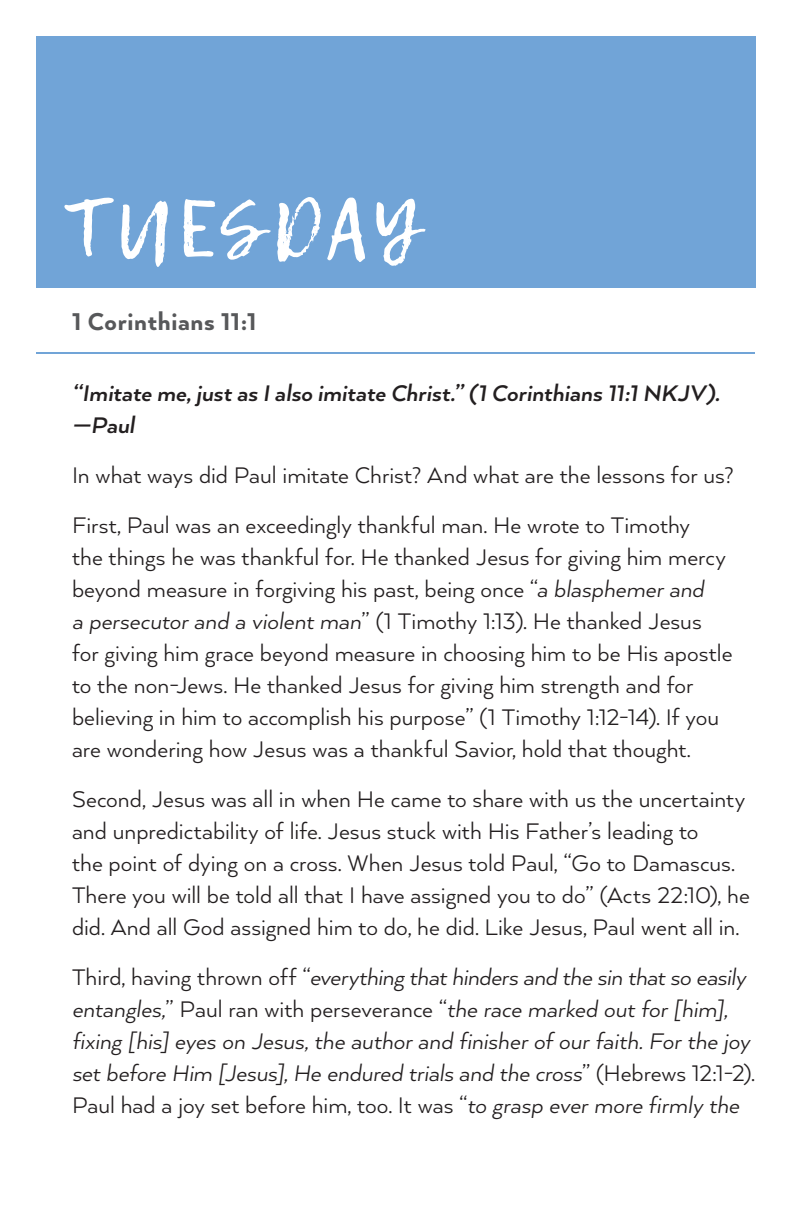
<style>
.page{position:relative;width:792px;height:1224px;background:#fff}
.page>*{position:absolute;margin:0;border:0;box-sizing:border-box;transform-origin:0 0}
.t1{font:80px "Lemon Tuesday";letter-spacing:.06em;color:#fff}
.t2{font:800 28px "Arquitecta";letter-spacing:.025em;color:#57585a}
.t3{font:26px/32px "Arquitecta";color:#231f20}
.t4{font:italic 26px/32px "Arquitecta";letter-spacing:-.005em;color:#231f20}
.t5{font:italic 700 26px/32px "Arquitecta";color:#231f20}
.s1{font-style:italic}
.s2{font-style:normal}
</style>
<div class="page">
<div style="left:36px;top:36px;width:720px;height:252px;background:#71a4d7"></div>
<hr style="left:36px;top:352px;width:719px;height:2px;background:#71a4d7">
<h1 class="t1" style="left:66px;top:182px;width:355px">TUESDAY</h1>
<p class="t2" style="left:72px;top:304px;width:186px">1 Corinthians 11:1</p>
<p class="t5" style="left:72px;top:376px;width:649px">“Imitate me, just as I also imitate Christ.” (1 Corinthians 11:1 NKJV). —Paul</p>
<p class="t3" style="left:72px;top:449px;width:663px;line-height:50px">In what ways did Paul imitate Christ? And what are the lessons for us?<br>First, Paul was an exceedingly thankful man. He wrote to Timothy</p>
<p class="t3" style="left:72px;top:540px;width:662px">the things he was thankful for. He thanked Jesus for giving him mercy beyond measure in forgiving his past, being once “<span class="s1">a blasphemer and<br>a persecutor and a violent man</span>” (1 Timothy 1:13). He thanked Jesus for giving him grace beyond measure in choosing him to be His apostle to the non-Jews. He thanked Jesus for giving him strength and for believing in him to accomplish his purpose” (1 Timothy 1:12-14). If you are wondering how Jesus was a thankful Savior, hold that thought.</p>
<p class="t3" style="left:72px;top:782px;width:679px">Second, Jesus was all in when He came to share with us the uncertainty and unpredictability of life. Jesus stuck with His Father’s leading to<br>the point of dying on a cross. When Jesus told Paul, “Go to Damascus.<br>There you will be told all that I have assigned you to do” (Acts 22:10), he did. And all God assigned him to do, he did. Like Jesus, Paul went all in.</p>
<p class="t4" style="left:72px;top:960px;width:684px"><span class="s2">Third, having thrown off “</span>everything that hinders and the sin that so easily entangles,<span class="s2">” Paul ran with perseverance “</span>the race marked out for [him], fixing [his] eyes on Jesus, the author and finisher of our faith. For the joy set before Him [Jesus], He endured trials and the cross<span class="s2">” (Hebrews 12:1-2).<br>Paul had a joy set before him, too. It was “</span>to grasp ever more firmly the</p>
</div>
